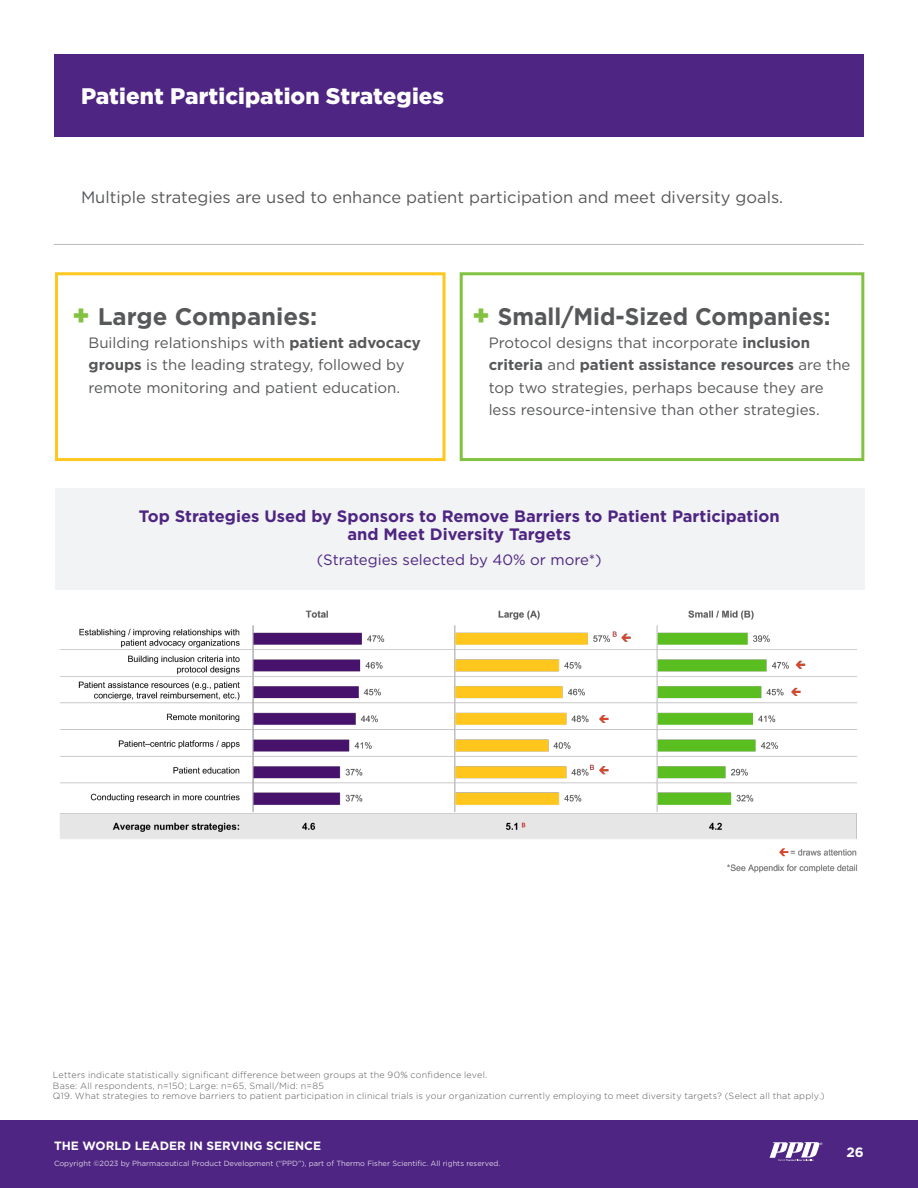
<style>
.page{position:relative;width:918px;height:1188px;background:#fff}
.page>*{position:absolute;margin:0;border:0;box-sizing:border-box;transform-origin:0 0}
.bullet_w__rule__hanging_indent{font:700 24px "Gotham";color:#57585a;scale:.95 1}
.bullet_w__rule__hanging_indent-2{font:700 24px "Gotham";color:#57585a}
.t1{font:900 22.5px "Gotham";color:#fff}
.chart_header_-_purple{font:700 16.5px/18px "Gotham";color:#4e2582;text-align:center}
.intro_text{font:16.5px "Gotham";color:#57585a}
.bullet_w__rule__hanging_indent-3{font:15px/22.5px "Gotham";color:#57585a}
.chart_header_-_purple-2{font:15px "Gotham";color:#4e2582}
.t2{font:700 13.5px "Gotham";color:#fff}
.t3{font:700 12px "Gotham";color:#fff}
.section_subhead_-_all_caps_BLUE{font:300 9px "Gotham";letter-spacing:.025em;color:#57585a}
.t4{font:7.5px "Gotham";color:#fff}
.s1{font-weight:900;font-size:27px;color:#81c340}
.s2{font-weight:700}
</style>
<div class="page">
<div style="left:0;top:1120px;width:918px;height:68px;background:#4e2582"></div>
<svg style="left:770px;top:1142px;width:52px;height:19px"></svg>
<div style="left:55px;top:489px;width:809px;height:101px;background:#f2f3f4"></div>
<div style="left:55px;top:272px;width:391px;height:189px;border:3px solid #fec71d"></div>
<div style="left:460px;top:272px;width:404px;height:189px;border:3px solid #81c340"></div>
<div style="left:54px;top:54px;width:810px;height:82px;background:#4e2582"></div>
<img style="left:60px;top:610px;width:798px;height:263px">
<hr style="left:54px;top:244px;width:810px;height:1px;background:#bcbdc0">
<p class="t1" style="left:81px;top:81px;width:365px">Patient Participation Strategies</p>
<p class="intro_text" style="left:81px;top:187px;width:704px">Multiple strategies are used to enhance patient participation and meet diversity goals.</p>
<p class="bullet_w__rule__hanging_indent-2" style="left:72px;top:301px;width:247px"><span class="s1">+</span> Large Companies:</p>
<p class="bullet_w__rule__hanging_indent-3" style="left:89px;top:331px;width:334px">Building relationships with <span class="s2">patient advocacy groups</span> is the leading strategy, followed by remote monitoring and patient education.</p>
<p class="bullet_w__rule__hanging_indent" style="left:472px;top:301px;width:378px"><span class="s1">+</span> Small/Mid-Sized Companies:</p>
<p class="bullet_w__rule__hanging_indent-3" style="left:489px;top:331px;width:363px">Protocol designs that incorporate <span class="s2">inclusion criteria</span> and <span class="s2">patient assistance resources</span> are the top two strategies, perhaps because they are less resource-intensive than other strategies.</p>
<p class="chart_header_-_purple" style="left:139px;top:507px;width:642px">Top Strategies Used by Sponsors to Remove Barriers to Patient Participation and Meet Diversity Targets</p>
<p class="chart_header_-_purple-2" style="left:317px;top:550px;width:287px">(Strategies selected by 40% or more*)</p>
<p class="section_subhead_-_all_caps_BLUE" style="left:53px;top:1070px;width:436px">Letters indicate statistically significant difference between groups at the 90% confidence level.</p>
<p class="section_subhead_-_all_caps_BLUE" style="left:53px;top:1080px;width:272px">Base: All respondents, n=150; Large: n=65, Small/Mid: n=85</p>
<p class="section_subhead_-_all_caps_BLUE" style="left:53px;top:1091px;width:773px">Q19. What strategies to remove barriers to patient participation in clinical trials is your organization currently employing to meet diversity targets? (Select all that apply.)</p>
<h3 class="t3" style="left:54px;top:1138px;width:269px">THE WORLD LEADER IN SERVING SCIENCE</h3>
<p class="t4" style="left:54px;top:1158px;width:448px">Copyright ©2023 by Pharmaceutical Product Development (“PPD”), part of Thermo Fisher Scientific. All rights reserved.</p>
<h3 class="t2" style="left:846px;top:1144px;width:19px">26</h3>
</div>
